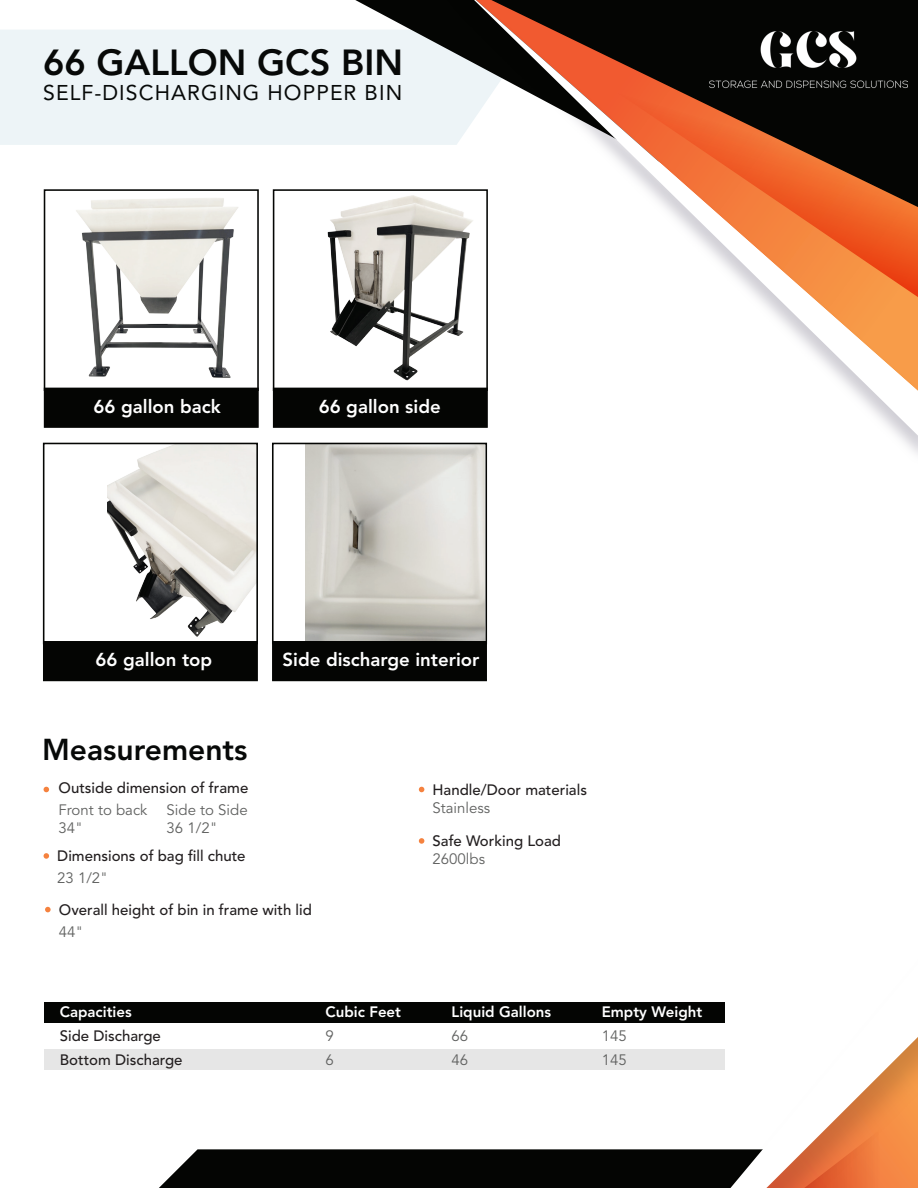
<style>
.page{position:relative;width:918px;height:1188px;background:#fff}
.page>*{position:absolute;margin:0;border:0;box-sizing:border-box;transform-origin:0 0}
.t1{font:800 36px "Avenir LT Std";color:#070908}
.t2{font:800 30px "Avenir LT Std";color:#070908}
.t3{font:21.3px "Avenir LT Std";letter-spacing:.05em;color:#070908}
.t4{font:800 18.6px "Avenir LT Std";color:#fff}
.t5{font:500 15px/24px "Avenir LT Std";color:#231f20}
.t6{font:15px/24px "Avenir LT Std";color:#606160}
.t7{font:800 15px "Avenir LT Std";color:#fff}
</style>
<div class="page">
<div style="left:44px;top:1049px;width:681px;height:20px;background:#e6e6e6"></div>
<div style="left:0;top:30px;width:355px;height:115px;background:#edf4f7"></div>
<svg style="left:355px;top:0;width:79px;height:145px;background:#ccd2d4"></svg>
<img style="left:434px;top:0;width:484px;height:472px">
<svg style="left:474px;top:0;width:444px;height:436px"></svg>
<svg style="left:159px;top:1037px;width:759px;height:151px"></svg>
<img style="left:710px;top:32px;width:197px;height:60px">
<img style="left:54px;top:198px;width:200px;height:190px">
<div style="left:44px;top:189px;width:215px;height:202px;border:2px solid #040503"></div>
<div style="left:44px;top:388px;width:215px;height:40px;background:#040503;border:1px solid #040503"></div>
<img style="left:302px;top:192px;width:176px;height:196px">
<div style="left:273px;top:189px;width:215px;height:202px;border:2px solid #040503"></div>
<div style="left:273px;top:388px;width:215px;height:40px;background:#040503;border:1px solid #040503"></div>
<img style="left:108px;top:446px;width:147px;height:191px">
<div style="left:43px;top:443px;width:215px;height:201px;border:2px solid #040503"></div>
<div style="left:43px;top:641px;width:215px;height:40px;background:#040503"></div>
<img style="left:305px;top:446px;width:179px;height:195px">
<div style="left:272px;top:443px;width:215px;height:201px;border:2px solid #040503"></div>
<div style="left:272px;top:641px;width:215px;height:40px;background:#040503"></div>
<svg style="left:44px;top:787px;width:5px;height:5px"></svg>
<svg style="left:44px;top:853px;width:5px;height:6px"></svg>
<svg style="left:419px;top:787px;width:5px;height:5px"></svg>
<svg style="left:419px;top:838px;width:5px;height:6px"></svg>
<svg style="left:45px;top:907px;width:6px;height:5px"></svg>
<div style="left:44px;top:1002px;width:681px;height:21px;background:#040503"></div>
<h1 class="t1" style="left:43px;top:41px;width:361px">66 GALLON GCS BIN</h1>
<h3 class="t3" style="left:43px;top:80px;width:360px">SELF-DISCHARGING HOPPER BIN</h3>
<p class="t4" style="left:94px;top:395px;width:129px">66 gallon back</p>
<p class="t4" style="left:319px;top:395px;width:123px">66 gallon side</p>
<p class="t4" style="left:96px;top:648px;width:118px">66 gallon top</p>
<p class="t4" style="left:283px;top:648px;width:198px">Side discharge interior</p>
<h2 class="t2" style="left:42px;top:731px;width:207px">Measurements</h2>
<p class="t5" style="left:59px;top:776px;width:191px">Outside dimension of frame</p>
<p class="t6" style="left:59px;top:798px;width:90px">Front to back</p>
<p class="t6" style="left:167px;top:798px;width:83px">Side to Side</p>
<p class="t6" style="left:59px;top:816px;width:26px">34"</p>
<p class="t6" style="left:167px;top:816px;width:52px">36 1/2"</p>
<p class="t5" style="left:57px;top:844px;width:190px">Dimensions of bag fill chute</p>
<p class="t6" style="left:57px;top:867px;width:52px">23 1/2"</p>
<p class="t5" style="left:59px;top:898px;width:255px">Overall height of bin in frame with lid</p>
<p class="t6" style="left:59px;top:921px;width:26px">44"</p>
<p class="t5" style="left:433px;top:778px;width:156px">Handle/Door materials</p>
<p class="t6" style="left:433px;top:796px;width:59px">Stainless</p>
<p class="t5" style="left:433px;top:829px;width:130px">Safe Working Load</p>
<p class="t6" style="left:433px;top:847px;width:54px">2600lbs</p>
<p class="t7" style="left:60px;top:1003px;width:73px">Capacities</p>
<p class="t5" style="left:60px;top:1024px;width:124px">Side Discharge<br>Bottom Discharge</p>
<p class="t7" style="left:326px;top:1003px;width:77px">Cubic Feet</p>
<p class="t6" style="left:326px;top:1024px;width:10px">9<br>6</p>
<p class="t7" style="left:452px;top:1003px;width:101px">Liquid Gallons</p>
<p class="t6" style="left:452px;top:1024px;width:18px">66<br>46</p>
<p class="t7" style="left:602px;top:1003px;width:102px">Empty Weight</p>
<p class="t6" style="left:602px;top:1024px;width:27px">145<br>145</p>
</div>
